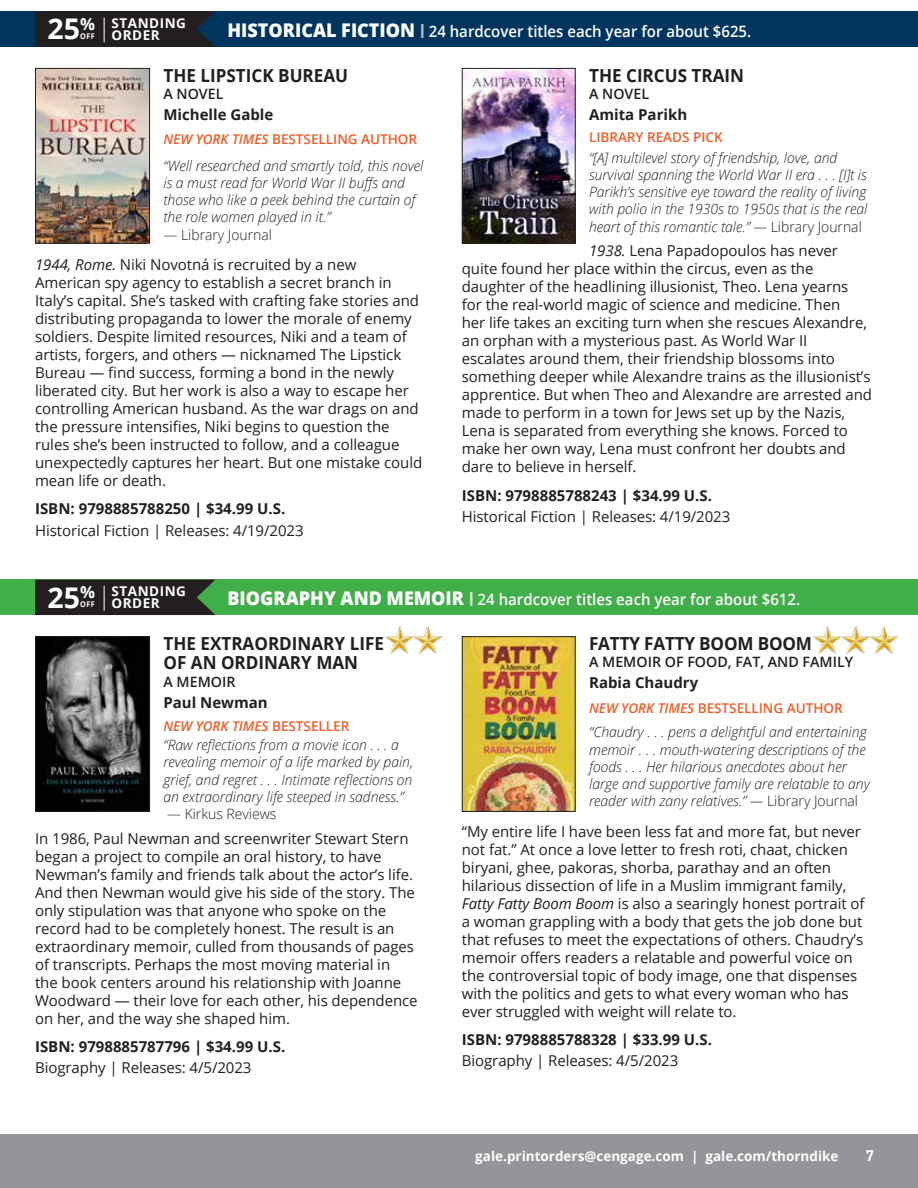
<style>
.page{position:relative;width:918px;height:1188px;background:#fff}
.page>*{position:absolute;margin:0;border:0;box-sizing:border-box;transform-origin:0 0}
.t1{font:700 28.5px "Open Sans";color:#fff}
.t2{font:700 18px/19.5px "Open Sans";color:#231f20;scale:.95 1}
.t3{font:600 15.75px "Open Sans";color:#fff;scale:.95 1}
.t4{font:15px/18px "Open Sans";letter-spacing:-.005em;color:#231f20}
.t5{font:700 15px "Open Sans";color:#231f20}
.t6{font:700 15px "DIN Offc";color:#fff}
.t7{font:italic 300 14.25px/17.2px "Open Sans";color:#231f20}
.t8{font:600 14.25px "Open Sans";color:#231f20}
.t9{font:300 14.25px "Open Sans";color:#231f20}
.t10{font:600 13.5px "Open Sans";color:#f15b24}
.t11{font:700 13.5px "Open Sans";color:#fff}
.t12{font:700 13.5px/12px "Open Sans";letter-spacing:.04em;color:#fff}
.t13{font:italic 600 13.5px "Open Sans";color:#f15b24}
.t14{font:700 7.8px "Open Sans";letter-spacing:.04em;color:#fff;scale:.93 1}
.s1{font-weight:800;font-size:18.9px}
.s2{font-size:19.5px;color:#b4bed2}
.s3{font-style:italic}
.s4{font-style:normal}
.s5{font-size:19.5px;color:#d8e9d2}
</style>
<div class="page">
<div style="left:0;top:1134px;width:918px;height:54px;background:#939598"></div>
<div style="left:0;top:11px;width:918px;height:36px;background:#003560"></div>
<div style="left:0;top:580px;width:918px;height:35px;background:#40ae49"></div>
<svg style="left:35px;top:11px;width:180px;height:36px;background:#212124"></svg>
<div style="left:35px;top:580px;width:180px;height:35px;background:#231f20"></div>
<img style="left:37px;top:70px;width:111px;height:172px">
<div style="left:35px;top:68px;width:115px;height:176px;border:1px solid #231f20"></div>
<img style="left:37px;top:638px;width:111px;height:172px">
<div style="left:35px;top:636px;width:115px;height:176px;border:1px solid #231f20"></div>
<img style="left:464px;top:70px;width:110px;height:172px">
<div style="left:462px;top:68px;width:114px;height:176px;border:1px solid #231f20"></div>
<img style="left:464px;top:638px;width:110px;height:172px">
<div style="left:462px;top:636px;width:114px;height:176px;border:1px solid #231f20"></div>
<img style="left:813px;top:626px;width:85px;height:28px">
<img style="left:385px;top:626px;width:57px;height:28px">
<h1 class="t1" style="left:47px;top:9px;width:49px">25<sup>%</sup></h1>
<p class="t14" style="left:80px;top:31px;width:17px">OFF</p>
<p class="t12" style="left:112px;top:17px;width:76px">STANDING<br>ORDER</p>
<p class="t3" style="left:228px;top:20px;width:553px"><span class="s1">HISTORICAL FICTION</span> <span class="s2">I</span> 24 hardcover titles each year for about $625.</p>
<p class="t2" style="left:163px;top:65px;width:196px">THE LIPSTICK BUREAU</p>
<p class="t8" style="left:163px;top:84px;width:62px">A NOVEL</p>
<p class="t5" style="left:163px;top:104px;width:111px">Michelle Gable</p>
<p class="t10" style="left:163px;top:130px;width:255px"><span class="s3">NEW YORK TIMES</span> BESTSELLING AUTHOR</p>
<p class="t7" style="left:163px;top:156px;width:261px">“Well researched and smartly told, this novel is a must read for World War II buffs and those who like a peek behind the curtain of the role women played in it.”</p>
<p class="t9" style="left:163px;top:225px;width:110px">— Library Journal</p>
<p class="t4" style="left:35px;top:255px;width:389px"><span class="s3">1944, Rome.</span> Niki Novotná is recruited by a new American spy agency to establish a secret branch in Italy’s capital. She’s tasked with crafting fake stories and distributing propaganda to lower the morale of enemy soldiers. Despite limited resources, Niki and a team of artists, forgers, and others — nicknamed The Lipstick Bureau — find success, forming a bond in the newly liberated city. But her work is also a way to escape her controlling American husband. As the war drags on and the pressure intensifies, Niki begins to question the rules she’s been instructed to follow, and a colleague unexpectedly captures her heart. But one mistake could mean life or death.</p>
<p class="t5" style="left:35px;top:498px;width:252px">ISBN: 9798885788250 | $34.99 U.S.</p>
<p class="t4" style="left:35px;top:521px;width:270px">Historical Fiction | Releases: 4/19/2023</p>
<p class="t2" style="left:589px;top:65px;width:165px">THE CIRCUS TRAIN</p>
<p class="t8" style="left:589px;top:84px;width:62px">A NOVEL</p>
<p class="t5" style="left:589px;top:104px;width:100px">Amita Parikh</p>
<p class="t10" style="left:589px;top:128px;width:135px">LIBRARY READS PICK</p>
<p class="t7" style="left:589px;top:148px;width:280px">“[A] multilevel story of friendship, love, and survival spanning the World War II era . . . [I]t is Parikh’s sensitive eye toward the reality of living with polio in the 1930s to 1950s that is the real heart of this romantic tale.” — <span class="s4">Library Journal</span></p>
<p class="t4" style="left:462px;top:241px;width:412px;text-indent:127px"><span class="s3">1938.</span> Lena Papadopoulos has never quite found her place within the circus, even as the daughter of the headlining illusionist, Theo. Lena yearns for the real-world magic of science and medicine. Then<br>her life takes an exciting turn when she rescues Alexandre, an orphan with a mysterious past. As World War II escalates around them, their friendship blossoms into something deeper while Alexandre trains as the illusionist’s apprentice. But when Theo and Alexandre are arrested and made to perform in a town for Jews set up by the Nazis, Lena is separated from everything she knows. Forced to make her own way, Lena must confront her doubts and dare to believe in herself.</p>
<p class="t5" style="left:462px;top:484px;width:252px">ISBN: 9798885788243 | $34.99 U.S.</p>
<p class="t4" style="left:462px;top:507px;width:270px">Historical Fiction | Releases: 4/19/2023</p>
<h1 class="t1" style="left:47px;top:577px;width:49px">25<sup>%</sup></h1>
<p class="t14" style="left:80px;top:599px;width:17px">OFF</p>
<p class="t12" style="left:112px;top:585px;width:76px">STANDING<br>ORDER</p>
<p class="t3" style="left:228px;top:588px;width:604px"><span class="s1">BIOGRAPHY AND MEMOIR</span> <span class="s5">I</span> 24 hardcover titles each year for about $612.</p>
<p class="t2" style="left:163px;top:633px;width:234px">THE EXTRAORDINARY LIFE<br>OF AN ORDINARY MAN</p>
<p class="t8" style="left:163px;top:672px;width:74px">A MEMOIR</p>
<p class="t5" style="left:163px;top:692px;width:106px">Paul Newman</p>
<p class="t13" style="left:163px;top:717px;width:187px">NEW YORK TIMES <span class="s4">BESTSELLER</span></p>
<p class="t7" style="left:163px;top:736px;width:251px">“Raw reflections from a movie icon . . . a revealing memoir of a life marked by pain, grief, and regret . . . Intimate reflections on an extraordinary life steeped in sadness.”</p>
<p class="t9" style="left:167px;top:804px;width:111px">— Kirkus Reviews</p>
<p class="t4" style="left:35px;top:829px;width:384px">In 1986, Paul Newman and screenwriter Stewart Stern began a project to compile an oral history, to have Newman’s family and friends talk about the actor’s life.<br>And then Newman would give his side of the story. The only stipulation was that anyone who spoke on the record had to be completely honest. The result is an extraordinary memoir, culled from thousands of pages of transcripts. Perhaps the most moving material in<br>the book centers around his relationship with Joanne Woodward — their love for each other, his dependence on her, and the way she shaped him.</p>
<p class="t5" style="left:35px;top:1036px;width:252px">ISBN: 9798885787796 | $34.99 U.S.</p>
<p class="t4" style="left:35px;top:1058px;width:218px">Biography | Releases: 4/5/2023</p>
<p class="t2" style="left:589px;top:633px;width:236px">FATTY FATTY BOOM BOOM</p>
<p class="t8" style="left:589px;top:652px;width:266px">A MEMOIR OF FOOD, FAT, AND FAMILY</p>
<p class="t5" style="left:589px;top:672px;width:111px">Rabia Chaudry</p>
<p class="t10" style="left:589px;top:698px;width:255px"><span class="s3">NEW YORK TIMES</span> BESTSELLING AUTHOR</p>
<p class="t7" style="left:589px;top:723px;width:282px">“Chaudry . . . pens a delightful and entertaining memoir . . . mouth-watering descriptions of the foods . . . Her hilarious anecdotes about her large and supportive family are relatable to any reader with zany relatives.” — <span class="s4">Library Journal</span></p>
<p class="t4" style="left:462px;top:822px;width:404px">“My entire life I have been less fat and more fat, but never not fat.” At once a love letter to fresh roti, chaat, chicken biryani, ghee, pakoras, shorba, parathay and an often hilarious dissection of life in a Muslim immigrant family, <span class="s3">Fatty Fatty Boom Boom</span> is also a searingly honest portrait of a woman grappling with a body that gets the job done but that refuses to meet the expectations of others. Chaudry’s memoir offers readers a relatable and powerful voice on the controversial topic of body image, one that dispenses with the politics and gets to what every woman who has ever struggled with weight will relate to.</p>
<p class="t5" style="left:462px;top:1029px;width:252px">ISBN: 9798885788328 | $33.99 U.S.</p>
<p class="t4" style="left:462px;top:1052px;width:218px">Biography | Releases: 4/5/2023</p>
<p class="t11" style="left:475px;top:1146px;width:365px">gale.printorders@cengage.com | gale.com/thorndike</p>
<p class="t6" style="left:866px;top:1146px;width:10px">7</p>
</div>
